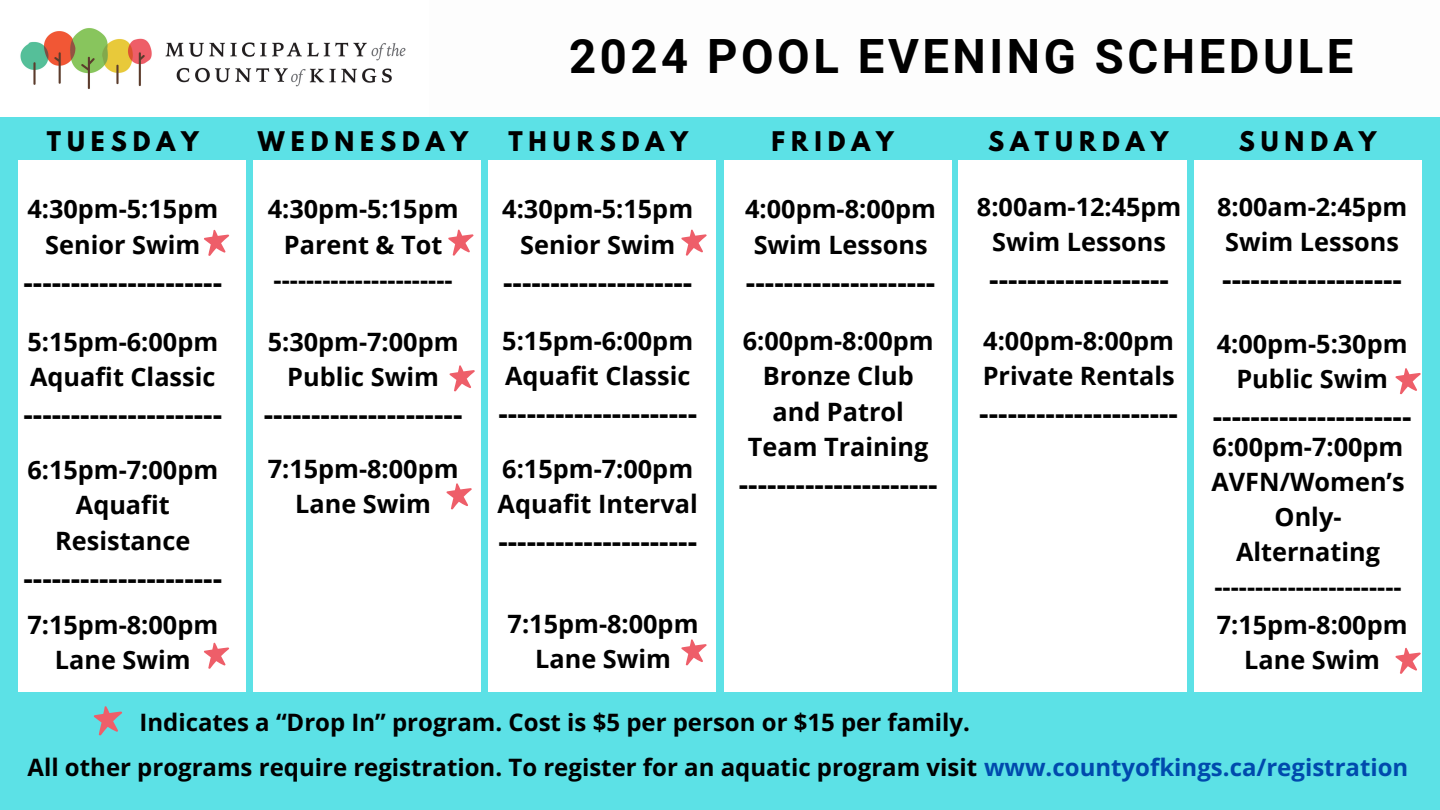
<style>
.page{position:relative;width:1440px;height:810px;background:#5ce1e6}
.page>*{position:absolute;margin:0;border:0;box-sizing:border-box;transform-origin:0 0}
.t1{font:700 47.2px "Roboto";letter-spacing:.075em;color:#000}
.t2{font:700 29.4px "Open Sans";color:#000}
.t3{font:700 25.3px/35.2px "Open Sans";color:#000;text-align:center}
.t4{font:700 24px "Open Sans";color:#000}
.t5{font:700 24px "League Spartan";letter-spacing:.25em;color:#000}
.s1{color:#004aad}
</style>
<div class="page">
<div style="left:18px;top:160px;width:228px;height:532px;background:#fff"></div>
<div style="left:254px;top:160px;width:227px;height:532px;background:#fff"></div>
<div style="left:488px;top:160px;width:228px;height:532px;background:#fff"></div>
<div style="left:724px;top:160px;width:227px;height:532px;background:#fff"></div>
<div style="left:959px;top:160px;width:228px;height:532px;background:#fff"></div>
<div style="left:1194px;top:160px;width:227px;height:532px;background:#fff"></div>
<img style="left:0;top:0;width:429px;height:117px">
<div style="left:429px;top:0;width:1011px;height:117px;background:#fdfdfd"></div>
<svg style="left:94px;top:706px;width:28px;height:30px"></svg>
<svg style="left:204px;top:642px;width:26px;height:27px"></svg>
<svg style="left:446px;top:483px;width:26px;height:27px"></svg>
<svg style="left:681px;top:229px;width:26px;height:27px"></svg>
<svg style="left:448px;top:229px;width:26px;height:27px"></svg>
<svg style="left:681px;top:639px;width:26px;height:27px"></svg>
<svg style="left:1395px;top:647px;width:26px;height:27px"></svg>
<svg style="left:449px;top:365px;width:26px;height:27px"></svg>
<svg style="left:1395px;top:368px;width:26px;height:27px"></svg>
<svg style="left:204px;top:229px;width:26px;height:27px"></svg>
<h1 class="t1" style="left:569px;top:30px;width:786px">2024 POOL EVENING SCHEDULE</h1>
<h3 class="t5" style="left:47px;top:130px;width:154px">TUESDAY</h3>
<h3 class="t5" style="left:258px;top:130px;width:212px">WEDNESDAY</h3>
<h3 class="t5" style="left:508px;top:130px;width:181px">THURSDAY</h3>
<h3 class="t5" style="left:772px;top:130px;width:124px">FRIDAY</h3>
<h3 class="t3" style="left:27px;top:191px;width:192px">4:30pm-5:15pm<br>Senior Swim</h3>
<h3 class="t2" style="left:23px;top:261px;width:200px">---------------------</h3>
<p class="t3" style="left:27px;top:323px;width:192px;text-align:left">5:15pm-6:00pm<br>Aquafit Classic</p>
<p class="t2" style="left:23px;top:394px;width:200px">---------------------</p>
<p class="t3" style="left:27px;top:452px;width:192px">6:15pm-7:00pm<br>Aquafit<br>Resistance</p>
<p class="t2" style="left:23px;top:557px;width:200px">---------------------</p>
<p class="t3" style="left:27px;top:607px;width:192px">7:15pm-8:00pm</p>
<p class="t3" style="left:55px;top:642px;width:137px">Lane Swim</p>
<h2 class="t3" style="left:268px;top:191px;width:192px">4:30pm-5:15pm<br>Parent &amp; Tot ----------------------</h2>
<p class="t3" style="left:268px;top:323px;width:192px">5:30pm-7:00pm<br>Public Swim</p>
<p class="t2" style="left:264px;top:394px;width:200px">---------------------</p>
<p class="t3" style="left:268px;top:450px;width:192px">7:15pm-8:00pm</p>
<p class="t3" style="left:295px;top:485px;width:137px">Lane Swim</p>
<p class="t3" style="left:502px;top:191px;width:192px">4:30pm-5:15pm<br>Senior Swim</p>
<p class="t2" style="left:503px;top:261px;width:191px">--------------------</p>
<p class="t3" style="left:502px;top:323px;width:192px;text-align:left">5:15pm-6:00pm<br>Aquafit Classic</p>
<p class="t2" style="left:498px;top:393px;width:200px">---------------------</p>
<h2 class="t3" style="left:498px;top:450px;width:202px;text-align:left">6:15pm-7:00pm<br>Aquafit Interval</h2>
<h2 class="t2" style="left:498px;top:520px;width:200px">---------------------</h2>
<p class="t3" style="left:508px;top:605px;width:192px">7:15pm-8:00pm</p>
<p class="t3" style="left:535px;top:641px;width:137px">Lane Swim</p>
<p class="t3" style="left:745px;top:191px;width:192px">4:00pm-8:00pm<br>Swim Lessons</p>
<p class="t2" style="left:746px;top:261px;width:191px">--------------------</p>
<p class="t3" style="left:743px;top:323px;width:192px">6:00pm-8:00pm</p>
<p class="t3" style="left:748px;top:358px;width:182px">Bronze Club and Patrol<br>Team Training</p>
<p class="t2" style="left:739px;top:464px;width:200px">---------------------</p>
<h2 class="t5" style="left:988px;top:130px;width:182px">SATURDAY</h2>
<p class="t5" style="left:1239px;top:130px;width:139px">SUNDAY</p>
<p class="t3" style="left:977px;top:189px;width:206px">8:00am-12:45pm<br>Swim Lessons</p>
<p class="t2" style="left:989px;top:259px;width:181px">-------------------</p>
<p class="t3" style="left:983px;top:323px;width:194px;text-align:left">4:00pm-8:00pm<br>Private Rentals</p>
<p class="t2" style="left:979px;top:393px;width:200px">---------------------</p>
<p class="t3" style="left:1217px;top:189px;width:192px">8:00am-2:45pm<br>Swim Lessons</p>
<p class="t2" style="left:1222px;top:259px;width:181px">-------------------</p>
<p class="t3" style="left:1217px;top:326px;width:192px">4:00pm-5:30pm<br>Public Swim</p>
<p class="t2" style="left:1213px;top:396px;width:200px">---------------------</p>
<h2 class="t3" style="left:1213px;top:429px;width:192px">6:00pm-7:00pm</h2>
<h2 class="t3" style="left:1211px;top:464px;width:195px">AVFN/Women’s<br>Only-<br>Alternating</h2>
<h2 class="t3" style="left:1214px;top:569px;width:189px">-----------------------</h2>
<p class="t3" style="left:1217px;top:607px;width:192px">7:15pm-8:00pm</p>
<p class="t3" style="left:1244px;top:642px;width:137px">Lane Swim</p>
<p class="t4" style="left:140px;top:705px;width:832px">Indicates a “Drop In” program. Cost is $5 per person or $15 per family.</p>
<p class="t4" style="left:28px;top:751px;width:1382px">All other programs require registration. To register for an aquatic program visit <span class="s1">www.countyofkings.ca/registration</span></p>
</div>
